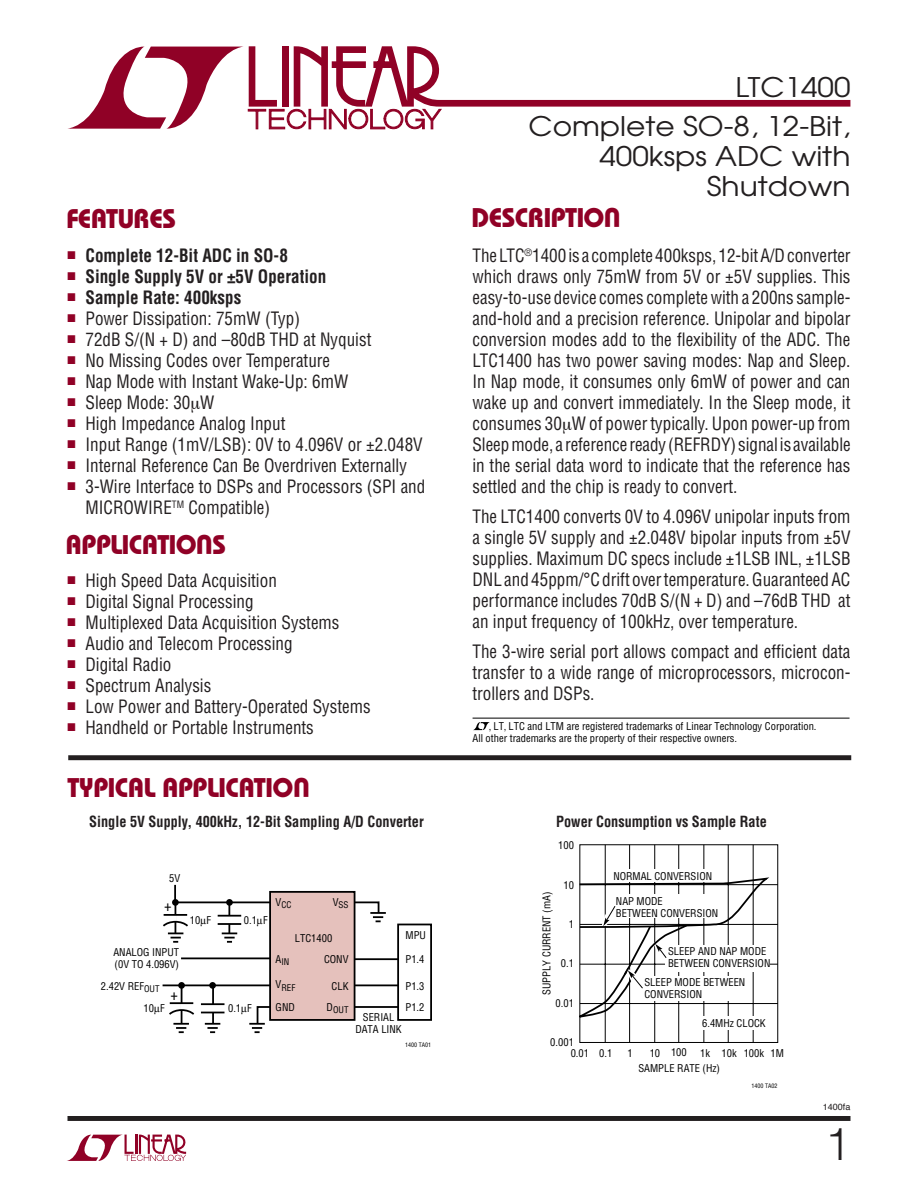
<style>
.page{position:relative;width:918px;height:1188px;background:#fff}
.page>*{position:absolute;margin:0;border:0;box-sizing:border-box;transform-origin:0 0}
.t1{font:300 45px "Helvetica";color:#231f20}
.D_S_Title{font:27px/30px "Avant Garde";color:#231f20;text-align:right;scale:1.1 1}
.t2{font:700 27px "Bauhaus";letter-spacing:-.02em;color:#900126}
.Body_text{font:condensed 18px/21px "Helvetica LT Std";color:#231f20;text-align:justify;scale:.95 1}
.Feat_Appl_Text{font:condensed 18px "Helvetica LT Std";color:#231f20;scale:.95 1}
.Feat_Appl_Text-2{font:700 condensed 18px "Helvetica LT Std";color:#231f20;scale:.95 1}
.Art_Titles{font:700 condensed 15px "Helvetica LT Std";color:#231f20;scale:.95 1}
.t3{font:condensed 15px "Helvetica";color:#000}
.t4{font:condensed 10.5px/12px "Helvetica";color:#000}
.t5{font:condensed 9px "Helvetica";color:#000}
.Document_ID{font:9px "Helvetica";color:#231f20}
.t6{font:condensed 6px "Helvetica";color:#000}
</style>
<div class="page">
<svg style="left:67px;top:1135px;width:119px;height:26px"></svg>
<div style="left:68px;top:1116px;width:782px;height:5px;background:#231f20"></div>
<svg style="left:68px;top:46px;width:782px;height:84px"></svg>
<svg style="left:473px;top:722px;width:17px;height:8px"></svg>
<hr style="left:473px;top:718px;width:377px;height:1px;background:#000">
<div style="left:68px;top:755px;width:783px;height:5px;background:#231f20"></div>
<div style="left:397px;top:924px;width:35px;height:97px;border:2px solid #000"></div>
<div style="left:579px;top:844px;width:199px;height:199px;border:1px solid #000"></div>
<hr style="left:753px;top:845px;width:1px;height:198px;background:#000">
<hr style="left:605px;top:845px;width:1px;height:198px;background:#000">
<hr style="left:629px;top:845px;width:1px;height:198px;background:#000">
<hr style="left:654px;top:845px;width:1px;height:198px;background:#000">
<hr style="left:678px;top:845px;width:1px;height:198px;background:#000">
<hr style="left:704px;top:845px;width:1px;height:198px;background:#000">
<hr style="left:728px;top:845px;width:1px;height:198px;background:#000">
<hr style="left:580px;top:884px;width:198px;height:1px;background:#000">
<hr style="left:580px;top:924px;width:198px;height:1px;background:#000">
<hr style="left:580px;top:964px;width:198px;height:1px;background:#000">
<hr style="left:580px;top:1003px;width:198px;height:1px;background:#000">
<div style="left:612px;top:870px;width:101px;height:12px;background:#fff"></div>
<div style="left:699px;top:1016px;width:68px;height:14px;background:#fff"></div>
<svg style="left:579px;top:879px;width:189px;height:139px"></svg>
<svg style="left:162px;top:885px;width:244px;height:149px"></svg>
<p class="D_S_Title" style="left:736px;top:72px;width:106px">LTC1400</p>
<p class="D_S_Title" style="left:529px;top:111px;width:294px">Complete SO-8, 12-Bit,</p>
<p class="D_S_Title" style="left:599px;top:141px;width:230px">400ksps ADC with<br>Shutdown</p>
<p class="t2" style="left:66px;top:202px;width:111px">FEATURES</p>
<p class="t2" style="left:471px;top:201px;width:135px">DESCRIPTIO</p>
<p class="t2" style="left:620px;top:234px;width:18px;rotate:-180deg">U</p>
<p class="Feat_Appl_Text-2" style="left:68px;top:244px;width:233px"><sup>■</sup> Complete 12-Bit ADC in SO-8</p>
<p class="Feat_Appl_Text-2" style="left:68px;top:265px;width:274px"><sup>■</sup> Single Supply 5V or ±5V Operation</p>
<p class="Feat_Appl_Text-2" style="left:68px;top:286px;width:184px"><sup>■</sup> Sample Rate: 400ksps</p>
<p class="Feat_Appl_Text" style="left:68px;top:307px;width:246px"><sup>■</sup> Power Dissipation: 75mW (Typ)</p>
<p class="Feat_Appl_Text" style="left:68px;top:328px;width:321px"><sup>■</sup> 72dB S/(N + D) and –80dB THD at Nyquist</p>
<p class="Feat_Appl_Text" style="left:68px;top:349px;width:278px"><sup>■</sup> No Missing Codes over Temperature</p>
<p class="Feat_Appl_Text" style="left:68px;top:370px;width:297px"><sup>■</sup> Nap Mode with Instant Wake-Up: 6mW</p>
<p class="Feat_Appl_Text" style="left:68px;top:391px;width:156px"><sup>■</sup> Sleep Mode: 30 W</p>
<p class="Feat_Appl_Text" style="left:68px;top:412px;width:231px"><sup>■</sup> High Impedance Analog Input</p>
<p class="Feat_Appl_Text" style="left:68px;top:433px;width:375px"><sup>■</sup> Input Range (1mV/LSB): 0V to 4.096V or ±2.048V</p>
<p class="Feat_Appl_Text" style="left:68px;top:454px;width:359px"><sup>■</sup> Internal Reference Can Be Overdriven Externally</p>
<p class="Feat_Appl_Text" style="left:68px;top:475px;width:378px"><sup>■</sup> 3-Wire Interface to DSPs and Processors (SPI and</p>
<p class="Feat_Appl_Text" style="left:86px;top:496px;width:196px">MICROWIRE<sup>TM</sup> Compatible)</p>
<p class="t2" style="left:66px;top:528px;width:162px">APPLICATIO S</p>
<p class="Feat_Appl_Text" style="left:68px;top:569px;width:222px"><sup>■</sup> High Speed Data Acquisition</p>
<p class="Feat_Appl_Text" style="left:68px;top:590px;width:197px"><sup>■</sup> Digital Signal Processing</p>
<p class="Feat_Appl_Text" style="left:68px;top:611px;width:288px"><sup>■</sup> Multiplexed Data Acquisition Systems</p>
<p class="Feat_Appl_Text" style="left:68px;top:632px;width:239px"><sup>■</sup> Audio and Telecom Processing</p>
<p class="Feat_Appl_Text" style="left:68px;top:653px;width:111px"><sup>■</sup> Digital Radio</p>
<p class="Feat_Appl_Text" style="left:68px;top:674px;width:153px"><sup>■</sup> Spectrum Analysis</p>
<p class="Feat_Appl_Text" style="left:68px;top:695px;width:321px"><sup>■</sup> Low Power and Battery-Operated Systems</p>
<p class="Feat_Appl_Text" style="left:68px;top:716px;width:261px"><sup>■</sup> Handheld or Portable Instruments</p>
<p class="t2" style="left:68px;top:771px;width:227px">TYPICAL APPLICATIO</p>
<p class="t2" style="left:310px;top:804px;width:18px;rotate:-180deg">U</p>
<p class="Art_Titles" style="left:89px;top:812px;width:354px">Single 5V Supply, 400kHz, 12-Bit Sampling A/D Converter</p>
<p class="t4" style="left:169px;top:872px;width:13px">5V</p>
<p class="t3" style="left:164px;top:896px;width:9px">+</p>
<p class="t4" style="left:113px;top:947px;width:67px">ANALOG INPUT (0V TO 4.096V)</p>
<p class="t4" style="left:101px;top:980px;width:60px">2.42V REF<sub>OUT</sub></p>
<p class="t3" style="left:170px;top:985px;width:9px">+</p>
<p class="t4" style="left:190px;top:914px;width:23px">10 F</p>
<p class="t4" style="left:244px;top:914px;width:25px">0.1 F</p>
<p class="t4" style="left:144px;top:1002px;width:23px">10 F</p>
<p class="t4" style="left:228px;top:1002px;width:25px">0.1 F</p>
<p class="t5" style="left:276px;top:899px;width:17px"><sup>V</sup>CC</p>
<p class="t5" style="left:333px;top:899px;width:17px"><sup>V</sup>SS</p>
<p class="t4" style="left:406px;top:929px;width:22px">MPU</p>
<p class="t4" style="left:406px;top:953px;width:20px">P1.4</p>
<p class="t4" style="left:406px;top:975px;width:20px;line-height:21px">P1.3<br>P1.2</p>
<p class="t4" style="left:295px;top:932px;width:39px">LTC1400</p>
<p class="t5" style="left:276px;top:956px;width:15px"><sup>A</sup>IN</p>
<p class="t5" style="left:276px;top:982px;width:21px"><sup>V</sup>REF</p>
<p class="t4" style="left:276px;top:1001px;width:21px">GND</p>
<p class="t4" style="left:324px;top:953px;width:26px">CONV</p>
<p class="t4" style="left:332px;top:980px;width:18px">CLK</p>
<p class="t5" style="left:327px;top:1004px;width:23px"><sup>D</sup>OUT</p>
<p class="t4" style="left:355px;top:1012px;width:48px;text-align:center">SERIAL<br>DATA LINK</p>
<p class="t6" style="left:405px;top:1041px;width:27px">1400 TA01</p>
<p class="Body_text" style="left:472px;top:244px;width:400px">The LTC<sup>®</sup>1400 is a complete 400ksps, 12-bit A/D converter which draws only 75mW from 5V or ±5V supplies. This easy-to-use device comes complete with a 200ns sample&shy;and-hold and a precision reference. Unipolar and bipolar conversion modes add to the flexibility of the ADC. The LTC1400 has two power saving modes: Nap and Sleep.<br>In Nap mode, it consumes only 6mW of power and can wake up and convert immediately. In the Sleep mode, it consumes 30 W of power typically. Upon power-up from Sleep mode, a reference ready (REFRDY) signal is available in the serial data word to indicate that the reference has settled and the chip is ready to convert.</p>
<p class="Body_text" style="left:472px;top:505px;width:399px">The LTC1400 converts 0V to 4.096V unipolar inputs from a single 5V supply and ±2.048V bipolar inputs from ±5V supplies. Maximum DC specs include ±1LSB INL, ±1LSB DNL and 45ppm/°C drift over temperature. Guaranteed AC performance includes 70dB S/(N + D) and –76dB THD at an input frequency of 100kHz, over temperature.</p>
<p class="Body_text" style="left:472px;top:640px;width:399px">The 3-wire serial port allows compact and efficient data transfer to a wide range of microprocessors, microcon&shy;trollers and DSPs.</p>
<p class="t4" style="left:473px;top:720px;width:346px;text-indent:16px">, LT, LTC and LTM are registered trademarks of Linear Technology Corporation.<br>All other trademarks are the property of their respective owners.</p>
<p class="Art_Titles" style="left:556px;top:812px;width:223px">Power Consumption vs Sample Rate</p>
<p class="t4" style="left:558px;top:839px;width:17px">100</p>
<p class="t4" style="left:563px;top:879px;width:12px">10</p>
<p class="t4" style="left:569px;top:918px;width:7px">1</p>
<p class="t4" style="left:561px;top:958px;width:15px">0.1</p>
<p class="t4" style="left:556px;top:997px;width:20px">0.01</p>
<p class="t4" style="left:550px;top:1036px;width:25px">0.001</p>
<p class="t4" style="left:541px;top:995px;width:105px;rotate:-90deg">SUPPLY CURRENT (mA)</p>
<p class="t4" style="left:571px;top:1047px;width:20px">0.01</p>
<p class="t4" style="left:613px;top:870px;width:100px">NORMAL CONVERSION</p>
<p class="t4" style="left:616px;top:895px;width:104px">NAP MODE<br>BETWEEN CONVERSION</p>
<p class="t4" style="left:668px;top:945px;width:104px">SLEEP AND NAP MODE<br>BETWEEN CONVERSION</p>
<p class="t4" style="left:644px;top:976px;width:102px">SLEEP MODE BETWEEN<br>CONVERSION</p>
<p class="t4" style="left:702px;top:1017px;width:65px">6.4MHz CLOCK</p>
<p class="t4" style="left:599px;top:1047px;width:15px">0.1</p>
<p class="t4" style="left:628px;top:1047px;width:7px">1</p>
<p class="t4" style="left:671px;top:1046px;width:17px">100</p>
<p class="t4" style="left:722px;top:1047px;width:44px">10k 100k</p>
<p class="t4" style="left:650px;top:1047px;width:12px">10</p>
<p class="t4" style="left:700px;top:1047px;width:11px">1k</p>
<p class="t4" style="left:771px;top:1047px;width:15px">1M</p>
<p class="t6" style="left:752px;top:1082px;width:27px">1400 TA02</p>
<p class="t4" style="left:638px;top:1062px;width:83px">SAMPLE RATE (Hz)</p>
<p class="Document_ID" style="left:823px;top:1101px;width:29px">1400fa</p>
<p class="t1" style="left:825px;top:1116px;width:27px">1</p>
</div>
